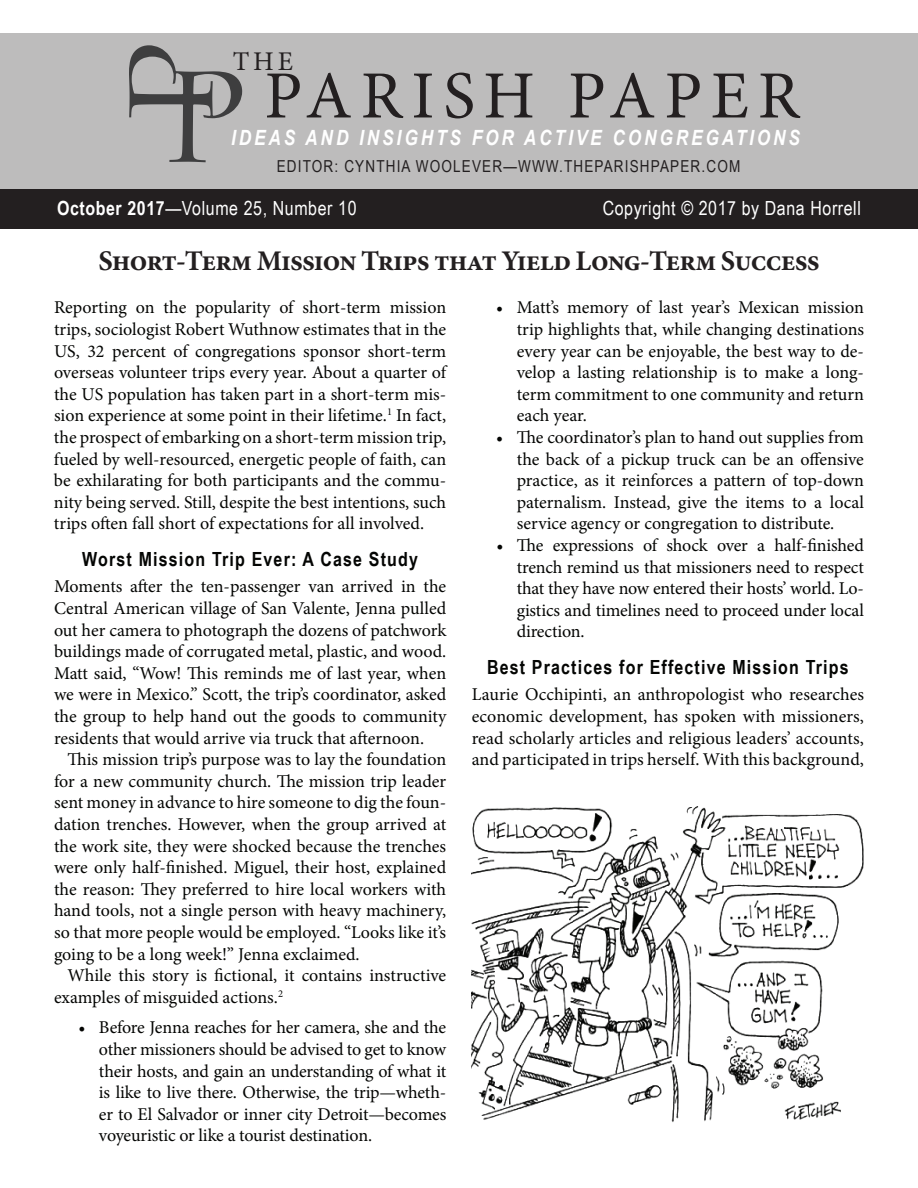
<style>
.page{position:relative;width:918px;height:1188px;background:#fff}
.page>*{position:absolute;margin:0;border:0;box-sizing:border-box;transform-origin:0 0}
.t1{font:67.5px "Minion Pro";letter-spacing:.13em;color:#231f20}
.t2{font:700 28.5px "Minion Pro";letter-spacing:-.03em;color:#231f20}
.t3{font:27px "Minion Pro";color:#231f20}
.t4{font:italic 700 21px "Arial Narrow";letter-spacing:.14em;color:#fff}
.t5{font:700 19.5px "Arial Narrow";letter-spacing:.06em;color:#040503}
.t6{font:19.5px "Arial Narrow";letter-spacing:.03em;color:#fff}
.t7{font:18px/21.6px "Minion Pro";letter-spacing:-.005em;color:#040503;text-align:justify}
.t8{font:16.5px "Arial Narrow";letter-spacing:.07em;color:#231f20}
.s1{font-weight:700}
</style>
<div class="page">
<div style="left:0;top:189px;width:918px;height:40px;background:#231f20"></div>
<div style="left:0;top:33px;width:918px;height:156px;background:#bdbcbc"></div>
<img style="left:472px;top:806px;width:392px;height:316px">
<svg style="left:129px;top:45px;width:113px;height:117px"></svg>
<h3 class="t3" style="left:233px;top:44px;width:62px">THE</h3>
<h1 class="t1" style="left:264px;top:51px;width:537px">PARISH PAPER</h1>
<p class="t4" style="left:231px;top:121px;width:571px">IDEAS AND INSIGHTS FOR ACTIVE CONGREGATIONS</p>
<p class="t8" style="left:277px;top:154px;width:465px">EDITOR: CYNTHIA WOOLEVER—WWW.THEPARISHPAPER.COM</p>
<p class="t6" style="left:57px;top:194px;width:301px"><span class="s1">October 2017</span>—Volume 25, Number 10</p>
<p class="t6" style="left:603px;top:194px;width:260px">Copyright © 2017 by Dana Horrell</p>
<h2 class="t2" style="left:98px;top:241px;width:723px">Short-Term Mission Trips that Yield Long-Term Success</h2>
<p class="t7" style="left:54px;top:297px;width:394px">Reporting on the popularity of short-term mission trips, sociologist Robert Wuthnow estimates that in the US, 32 percent of congregations sponsor short-term overseas volunteer trips every year. About a quarter of the US population has taken part in a short-term mis&shy;sion experience at some point in their lifetime.<sup>1</sup> In fact, the prospect of embarking on a short-term mission trip, fueled by well-resourced, energetic people of faith, can be exhilarating for both participants and the commu&shy;nity being served. Still, despite the best intentions, such trips often fall short of expectations for all involved.</p>
<p class="t5" style="left:82px;top:545px;width:337px">Worst Mission Trip Ever: A Case Study</p>
<p class="t7" style="left:54px;top:576px;width:394px">Moments after the ten-passenger van arrived in the Central American village of San Valente, Jenna pulled out her camera to photograph the dozens of patchwork buildings made of corrugated metal, plastic, and wood.<br>Matt said, “Wow! This reminds me of last year, when we were in Mexico.” Scott, the trip’s coordinator, asked the group to help hand out the goods to community residents that would arrive via truck that afternoon.</p>
<p class="t7" style="left:54px;top:749px;width:394px;text-indent:14px">This mission trip’s purpose was to lay the foundation for a new community church. The mission trip leader sent money in advance to hire someone to dig the foun&shy;dation trenches. However, when the group arrived at the work site, they were shocked because the trenches were only half-finished. Miguel, their host, explained the reason: They preferred to hire local workers with hand tools, not a single person with heavy machinery, so that more people would be employed. “Looks like it’s going to be a long week!” Jenna exclaimed.</p>
<p class="t7" style="left:54px;top:965px;width:394px;text-indent:14px">While this story is fictional, it contains instructive examples of misguided actions.<sup>2</sup></p>
<p class="t7" style="left:99px;top:1017px;width:349px;text-indent:-20px">• Before Jenna reaches for her camera, she and the other missioners should be advised to get to know their hosts, and gain an understanding of what it is like to live there. Otherwise, the trip—wheth&shy;er to El Salvador or inner city Detroit—becomes voyeuristic or like a tourist destination.</p>
<p class="t7" style="left:517px;top:297px;width:349px;text-indent:-21px">• Matt’s memory of last year’s Mexican mission trip highlights that, while changing destinations every year can be enjoyable, the best way to de&shy;velop a lasting relationship is to make a long&shy;term commitment to one community and return each year.</p>
<p class="t7" style="left:517px;top:427px;width:349px;text-indent:-21px">• The coordinator’s plan to hand out supplies from the back of a pickup truck can be an offensive practice, as it reinforces a pattern of top-down paternalism. Instead, give the items to a local service agency or congregation to distribute.</p>
<p class="t7" style="left:517px;top:535px;width:349px;text-indent:-20px">• The expressions of shock over a half-finished trench remind us that missioners need to respect that they have now entered their hosts’ world. Lo&shy;gistics and timelines need to proceed under local direction.</p>
<p class="t5" style="left:487px;top:653px;width:363px">Best Practices for Effective Mission Trips</p>
<p class="t7" style="left:472px;top:684px;width:394px">Laurie Occhipinti, an anthropologist who researches economic development, has spoken with missioners, read scholarly articles and religious leaders’ accounts, and participated in trips herself. With this background,</p>
</div>
